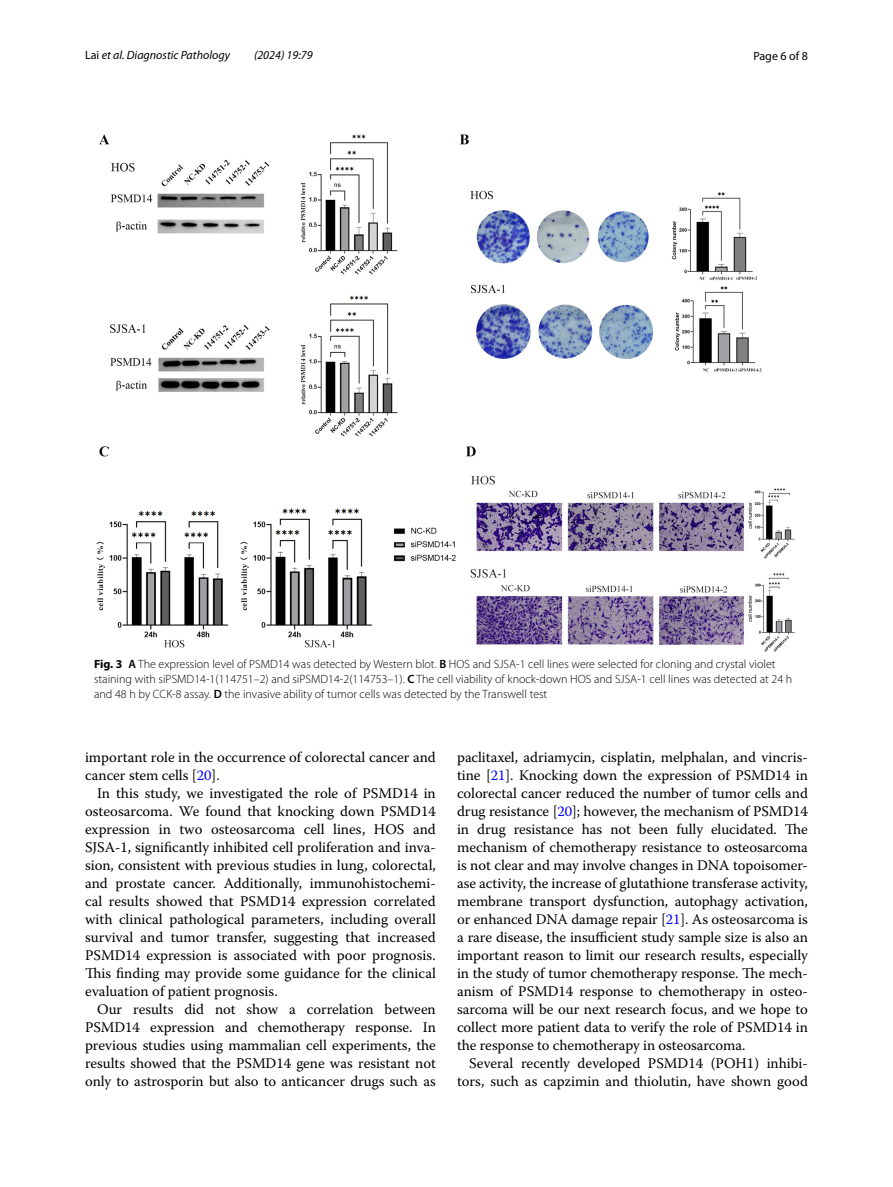
<style>
.page{position:relative;width:893px;height:1187px;background:#fff}
.page>*{position:absolute;margin:0;border:0;box-sizing:border-box;transform-origin:0 0}
.t1{font:14.7px/18px "Warnock Pro";color:#000;text-align:justify}
.t2{font:300 12px/15px "Myriad Pro";color:#000}
.t3{font:italic 12px "Myriad Pro";color:#000}
.t4{font:12px "Myriad Pro";color:#000}
.s1{font-style:normal}
.s2{font-weight:700}
.s3{font-weight:600}
.s4{color:#00f}
</style>
<div class="page">
<img style="left:96px;top:134px;width:699px;height:518px">
<p class="t3" style="left:85px;top:48px;width:146px"><span class="s1">Lai</span> et al. Diagnostic Pathology</p>
<p class="t3" style="left:254px;top:48px;width:60px">(2024) 19:79</p>
<p class="t4" style="left:753px;top:48px;width:56px">Page 6 of 8</p>
<p class="t2" style="left:94px;top:656px;width:700px"><span class="s2">Fig. 3</span> <span class="s3">A</span> The expression level of PSMD14 was detected by Western blot. <span class="s3">B</span> HOS and SJSA-1 cell lines were selected for cloning and crystal violet staining with siPSMD14-1(114751–2) and siPSMD14-2(114753–1). <span class="s3">C</span> The cell viability of knock-down HOS and SJSA-1 cell lines was detected at 24 h and 48 h by CCK-8 assay. <span class="s3">D</span> the invasive ability of tumor cells was detected by the Transwell test</p>
<p class="t1" style="left:85px;top:747px;width:352px">important role in the occurrence of colorectal cancer and cancer stem cells [<span class="s4">20</span>].</p>
<p class="t1" style="left:85px;top:783px;width:352px;text-indent:12px">In this study, we investigated the role of PSMD14 in osteosarcoma. We found that knocking down PSMD14 expression in two osteosarcoma cell lines, HOS and SJSA-1, significantly inhibited cell proliferation and inva&shy;sion, consistent with previous studies in lung, colorectal, and prostate cancer. Additionally, immunohistochemi&shy;cal results showed that PSMD14 expression correlated with clinical pathological parameters, including overall survival and tumor transfer, suggesting that increased PSMD14 expression is associated with poor prognosis.<br>This finding may provide some guidance for the clinical evaluation of patient prognosis.</p>
<p class="t1" style="left:85px;top:999px;width:352px;text-indent:12px">Our results did not show a correlation between PSMD14 expression and chemotherapy response. In previous studies using mammalian cell experiments, the results showed that the PSMD14 gene was resistant not only to astrosporin but also to anticancer drugs such as</p>
<p class="t1" style="left:457px;top:747px;width:352px">paclitaxel, adriamycin, cisplatin, melphalan, and vincris&shy;tine [<span class="s4">21</span>]. Knocking down the expression of PSMD14 in colorectal cancer reduced the number of tumor cells and drug resistance [<span class="s4">20</span>]; however, the mechanism of PSMD14 in drug resistance has not been fully elucidated. The mechanism of chemotherapy resistance to osteosarcoma is not clear and may involve changes in DNA topoisomer&shy;ase activity, the increase of glutathione transferase activity, membrane transport dysfunction, autophagy activation, or enhanced DNA damage repair [<span class="s4">21</span>]. As osteosarcoma is a rare disease, the insufficient study sample size is also an important reason to limit our research results, especially in the study of tumor chemotherapy response. The mech&shy;anism of PSMD14 response to chemotherapy in osteo&shy;sarcoma will be our next research focus, and we hope to collect more patient data to verify the role of PSMD14 in the response to chemotherapy in osteosarcoma.</p>
<p class="t1" style="left:457px;top:1053px;width:352px;text-align:right">Several recently developed PSMD14 (POH1) inhibi&shy;tors, such as capzimin and thiolutin, have shown good</p>
</div>
